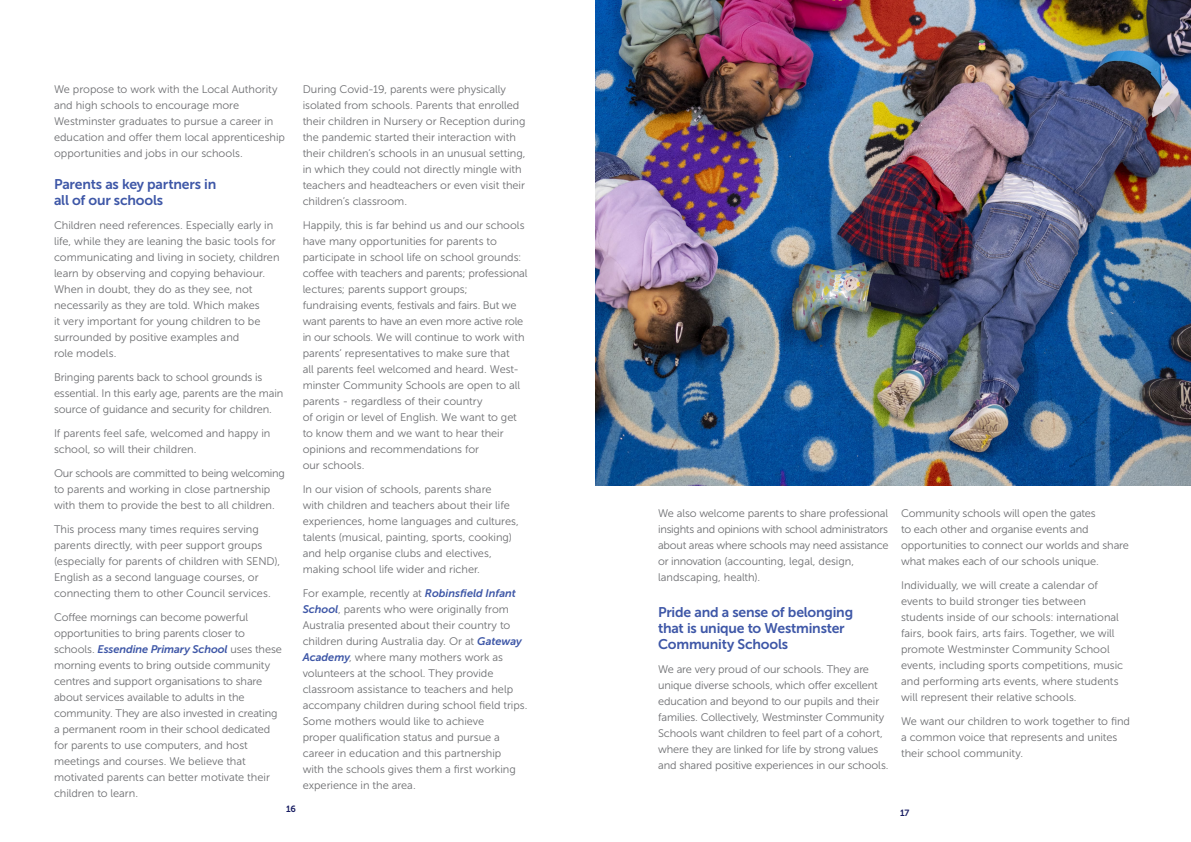
<style>
.page{position:relative;width:1191px;height:842px;background:#fff}
.page>*{position:absolute;margin:0;border:0;box-sizing:border-box;transform-origin:0 0}
.t1{font:14px/16px "Museo Sans 700";letter-spacing:-.015em;color:#3e57a7}
.t2{font:11px/16px "Museo Sans 300";letter-spacing:-.005em;color:#6d6e71}
.t3{font:italic 11px "Museo Sans 700";letter-spacing:-.01em;color:#3e57a7}
.t4{font:9px "Museo Sans 700";color:#181d62}
.s1{font-family:"Museo Sans 300";font-style:normal;color:#6d6e71}
.s2{font-family:"Museo Sans 700";font-style:italic;color:#3e57a7}
</style>
<div class="page">
<img style="left:596px;top:0;width:595px;height:485px">
<p class="t2" style="left:54px;top:81px;width:232px">We propose to work with the Local Authority and high schools to encourage more Westminster graduates to pursue a career in education and offer them local apprenticeship opportunities and jobs in our schools.</p>
<p class="t1" style="left:54px;top:176px;width:164px">Parents as key partners in all of our schools</p>
<p class="t2" style="left:54px;top:217px;width:227px">Children need references. Especially early in life, while they are leaning the basic tools for communicating and living in society, children learn by observing and copying behaviour.<br>When in doubt, they do as they see, not necessarily as they are told. Which makes<br>it very important for young children to be surrounded by positive examples and<br>role models.</p>
<p class="t2" style="left:54px;top:369px;width:231px">Bringing parents back to school grounds is essential. In this early age, parents are the main source of guidance and security for children.</p>
<p class="t2" style="left:54px;top:425px;width:218px">If parents feel safe, welcomed and happy in school, so will their children.</p>
<p class="t2" style="left:54px;top:465px;width:232px">Our schools are committed to being welcoming to parents and working in close partnership with them to provide the best to all children.</p>
<p class="t2" style="left:54px;top:521px;width:228px">This process many times requires serving parents directly, with peer support groups (especially for parents of children with SEND), English as a second language courses, or connecting them to other Council services.</p>
<p class="t2" style="left:54px;top:609px;width:196px">Coffee mornings can become powerful opportunities to bring parents closer to</p>
<p class="t3" style="left:54px;top:643px;width:229px"><span class="s1">schools.</span> Essendine Primary School <span class="s1">uses these</span></p>
<p class="t2" style="left:54px;top:657px;width:225px">morning events to bring outside community centres and support organisations to share about services available to adults in the community. They are also invested in creating a permanent room in their school dedicated for parents to use computers, and host meetings and courses. We believe that motivated parents can better motivate their children to learn.</p>
<p class="t2" style="left:303px;top:81px;width:224px">During Covid-19, parents were physically isolated from schools. Parents that enrolled their children in Nursery or Reception during the pandemic started their interaction with their children’s schools in an unusual setting, in which they could not directly mingle with teachers and headteachers or even visit their children’s classroom.</p>
<p class="t2" style="left:303px;top:217px;width:226px">Happily, this is far behind us and our schools have many opportunities for parents to participate in school life on school grounds: coffee with teachers and parents; professional lectures; parents support groups;<br>fundraising events, festivals and fairs. But we want parents to have an even more active role in our schools. We will continue to work with parents’ representatives to make sure that<br>all parents feel welcomed and heard. West&shy;minster Community Schools are open to all parents - regardless of their country<br>of origin or level of English. We want to get to know them and we want to hear their opinions and recommendations for<br>our schools.</p>
<p class="t2" style="left:303px;top:482px;width:217px">In our vision of schools, parents share<br>with children and teachers about their life experiences, home languages and cultures, talents (musical, painting, sports, cooking) and help organise clubs and electives, making school life wider and richer.</p>
<p class="t2" style="left:303px;top:586px;width:226px">For example, recently at <span class="s2">Robinsfield Infant School</span>, parents who were originally from Australia presented about their country to children during Australia day. Or at <span class="s2">Gateway Academy</span>, where many mothers work as volunteers at the school. They provide classroom assistance to teachers and help accompany children during school field trips.<br>Some mothers would like to achieve<br>proper qualification status and pursue a career in education and this partnership<br>with the schools gives them a first working experience in the area.</p>
<p class="t4" style="left:286px;top:804px;width:11px">16</p>
<p class="t2" style="left:658px;top:506px;width:232px">We also welcome parents to share professional insights and opinions with school administrators about areas where schools may need assistance or innovation (accounting, legal, design, landscaping, health).</p>
<p class="t1" style="left:658px;top:604px;width:197px">Pride and a sense of belonging that is unique to Westminster<br>Community Schools</p>
<p class="t2" style="left:658px;top:661px;width:232px">We are very proud of our schools. They are unique diverse schools, which offer excellent education and beyond to our pupils and their families. Collectively, Westminster Community Schools want children to feel part of a cohort, where they are linked for life by strong values and shared positive experiences in our schools.</p>
<p class="t2" style="left:901px;top:505px;width:229px">Community schools will open the gates<br>to each other and organise events and opportunities to connect our worlds and share what makes each of our schools unique.</p>
<p class="t2" style="left:901px;top:577px;width:224px">Individually, we will create a calendar of events to build stronger ties between students inside of our schools: international fairs, book fairs, arts fairs. Together, we will promote Westminster Community School events, including sports competitions, music and performing arts events, where students will represent their relative schools.</p>
<p class="t2" style="left:901px;top:713px;width:230px">We want our children to work together to find a common voice that represents and unites their school community.</p>
<p class="t4" style="left:900px;top:808px;width:11px">17</p>
</div>
